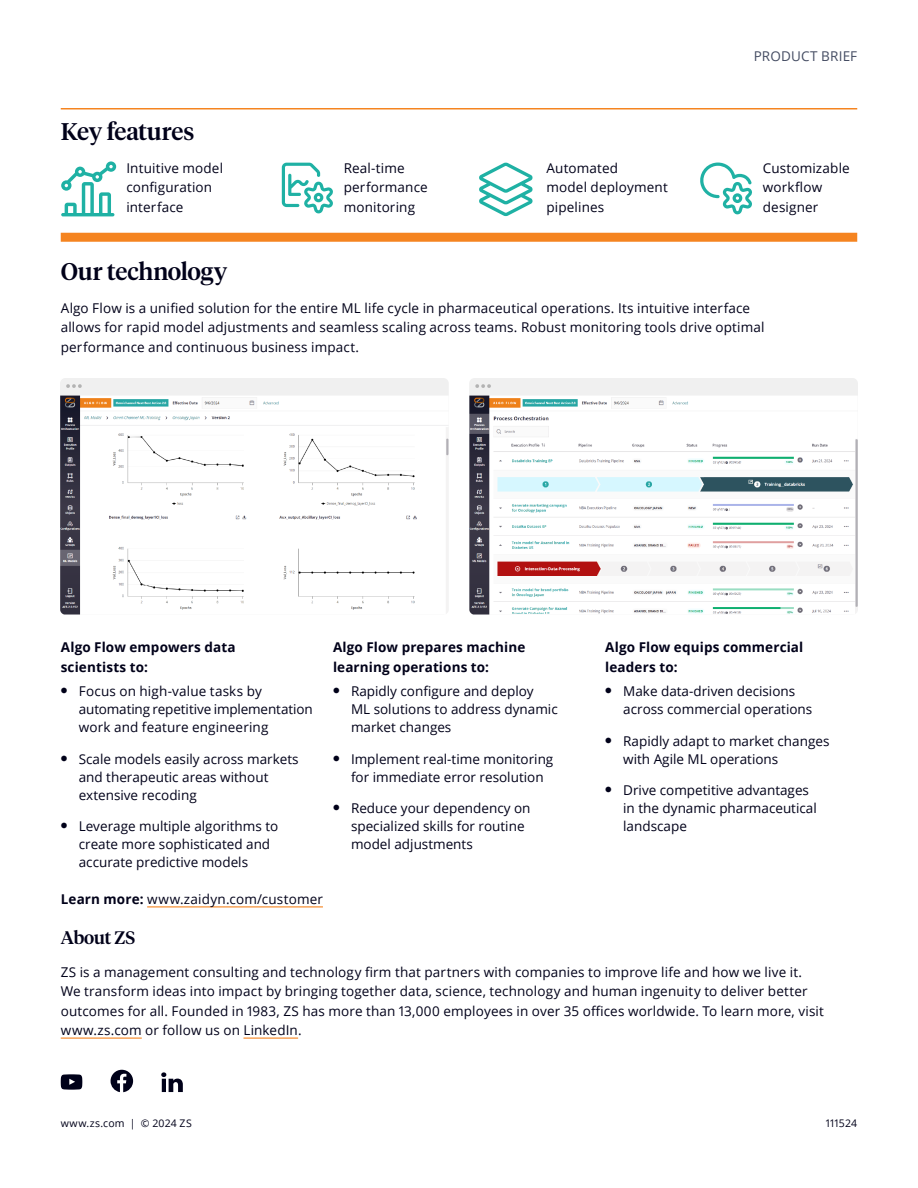
<style>
.page{position:relative;width:918px;height:1188px;background:#fff}
.page>*{position:absolute;margin:0;border:0;box-sizing:border-box;transform-origin:0 0}
.Header_Level_1{font:500 24px "Tiempos Headline";letter-spacing:-.01em;color:#000119}
.Body_Text{font:500 24px "Tiempos Headline";letter-spacing:-.01em;color:#000119}
.About_ZS_Header{font:500 18px "Tiempos Headline";letter-spacing:-.01em;color:#000119}
.About_ZS_Body_Text{font:13.5px/18px "Open Sans";color:#000119}
.Body_Text-2{font:13.5px/19.5px "Open Sans";letter-spacing:.01em;color:#000119}
.Body_Text-3{font:700 13.5px/19.5px "Open Sans";letter-spacing:.01em;color:#000119}
.Learn_More{font:13.5px "Open Sans";letter-spacing:.01em;color:#000119}
.Eyebrow_Header{font:13.5px "Open Sans";letter-spacing:.01em;color:#444c62}
.t1{font:10.5px "Open Sans";letter-spacing:.015em;color:#000119}
.s1{font-family:"Tiempos Headline";font-weight:700;font-size:18px}
.s2{font-weight:700}
</style>
<div class="page">
<hr style="left:61px;top:1038px;width:81px;height:1px;background:#f58420">
<hr style="left:243px;top:1038px;width:55px;height:1px;background:#f58420">
<hr style="left:147px;top:906px;width:176px;height:1px;background:#f58420">
<svg style="left:61px;top:1074px;width:21px;height:16px"></svg>
<svg style="left:111px;top:1070px;width:22px;height:22px"></svg>
<svg style="left:161px;top:1072px;width:22px;height:20px"></svg>
<div style="left:61px;top:233px;width:796px;height:9px;background:#f58420"></div>
<svg style="left:700px;top:163px;width:52px;height:51px"></svg>
<svg style="left:282px;top:163px;width:51px;height:50px"></svg>
<hr style="left:61px;top:108px;width:796px;height:2px;background:#f58420">
<svg style="left:61px;top:161px;width:55px;height:55px"></svg>
<svg style="left:479px;top:163px;width:54px;height:53px"></svg>
<img style="left:61px;top:379px;width:388px;height:236px">
<img style="left:469px;top:379px;width:388px;height:236px">
<p class="Body_Text" style="left:61px;top:115px;width:135px">Key features</p>
<p class="Body_Text-2" style="left:126px;top:158px;width:98px">Intuitive model configuration interface</p>
<p class="Body_Text-2" style="left:344px;top:158px;width:86px">Real-time performance monitoring</p>
<p class="Body_Text-2" style="left:547px;top:158px;width:123px">Automated<br>model deployment pipelines</p>
<p class="Eyebrow_Header" style="left:754px;top:47px;width:105px">PRODUCT BRIEF</p>
<p class="Body_Text-2" style="left:763px;top:158px;width:88px">Customizable workflow designer</p>
<p class="Header_Level_1" style="left:61px;top:255px;width:168px">Our technology</p>
<p class="Body_Text-2" style="left:61px;top:298px;width:705px">Algo Flow is a unified solution for the entire ML life cycle in pharmaceutical operations. Its intuitive interface allows for rapid model adjustments and seamless scaling across teams. Robust monitoring tools drive optimal performance and continuous business impact.</p>
<p class="Body_Text-3" style="left:61px;top:637px;width:176px">Algo Flow empowers data scientists to:</p>
<p class="About_ZS_Body_Text" style="left:79px;top:682px;width:235px;text-indent:-18px"><span class="s1">•</span> Focus on high-value tasks by automating repetitive implementation work and feature engineering</p>
<p class="About_ZS_Body_Text" style="left:79px;top:750px;width:221px;text-indent:-18px"><span class="s1">•</span> Scale models easily across markets and therapeutic areas without extensive recoding</p>
<p class="About_ZS_Body_Text" style="left:79px;top:817px;width:201px;text-indent:-18px"><span class="s1">•</span> Leverage multiple algorithms to create more sophisticated and accurate predictive models</p>
<p class="Learn_More" style="left:61px;top:890px;width:264px"><span class="s2">Learn more:</span> www.zaidyn.com/customer</p>
<p class="Body_Text-3" style="left:333px;top:637px;width:194px">Algo Flow prepares machine learning operations to:</p>
<p class="About_ZS_Body_Text" style="left:351px;top:682px;width:208px;text-indent:-18px"><span class="s1">•</span> Rapidly configure and deploy<br>ML solutions to address dynamic market changes</p>
<p class="About_ZS_Body_Text" style="left:351px;top:750px;width:204px;text-indent:-18px"><span class="s1">•</span> Implement real-time monitoring for immediate error resolution</p>
<p class="About_ZS_Body_Text" style="left:351px;top:799px;width:181px;text-indent:-18px"><span class="s1">•</span> Reduce your dependency on specialized skills for routine model adjustments</p>
<p class="Body_Text-3" style="left:605px;top:637px;width:200px">Algo Flow equips commercial leaders to:</p>
<p class="About_ZS_Body_Text" style="left:623px;top:682px;width:191px;text-indent:-18px"><span class="s1">•</span> Make data-driven decisions across commercial operations</p>
<p class="About_ZS_Body_Text" style="left:623px;top:732px;width:208px;text-indent:-18px"><span class="s1">•</span> Rapidly adapt to market changes with Agile ML operations</p>
<p class="About_ZS_Body_Text" style="left:623px;top:781px;width:195px;text-indent:-18px"><span class="s1">•</span> Drive competitive advantages in the dynamic pharmaceutical landscape</p>
<p class="About_ZS_Header" style="left:61px;top:925px;width:76px">About ZS</p>
<p class="About_ZS_Body_Text" style="left:61px;top:962px;width:765px;line-height:19.5px">ZS is a management consulting and technology firm that partners with companies to improve life and how we live it.<br>We transform ideas into impact by bringing together data, science, technology and human ingenuity to deliver better outcomes for all. Founded in 1983, ZS has more than 13,000 employees in over 35 offices worldwide. To learn more, visit www.zs.com or follow us on LinkedIn.</p>
<p class="t1" style="left:61px;top:1116px;width:133px">www.zs.com | © 2024 ZS</p>
<p class="t1" style="left:826px;top:1116px;width:33px">111524</p>
</div>
